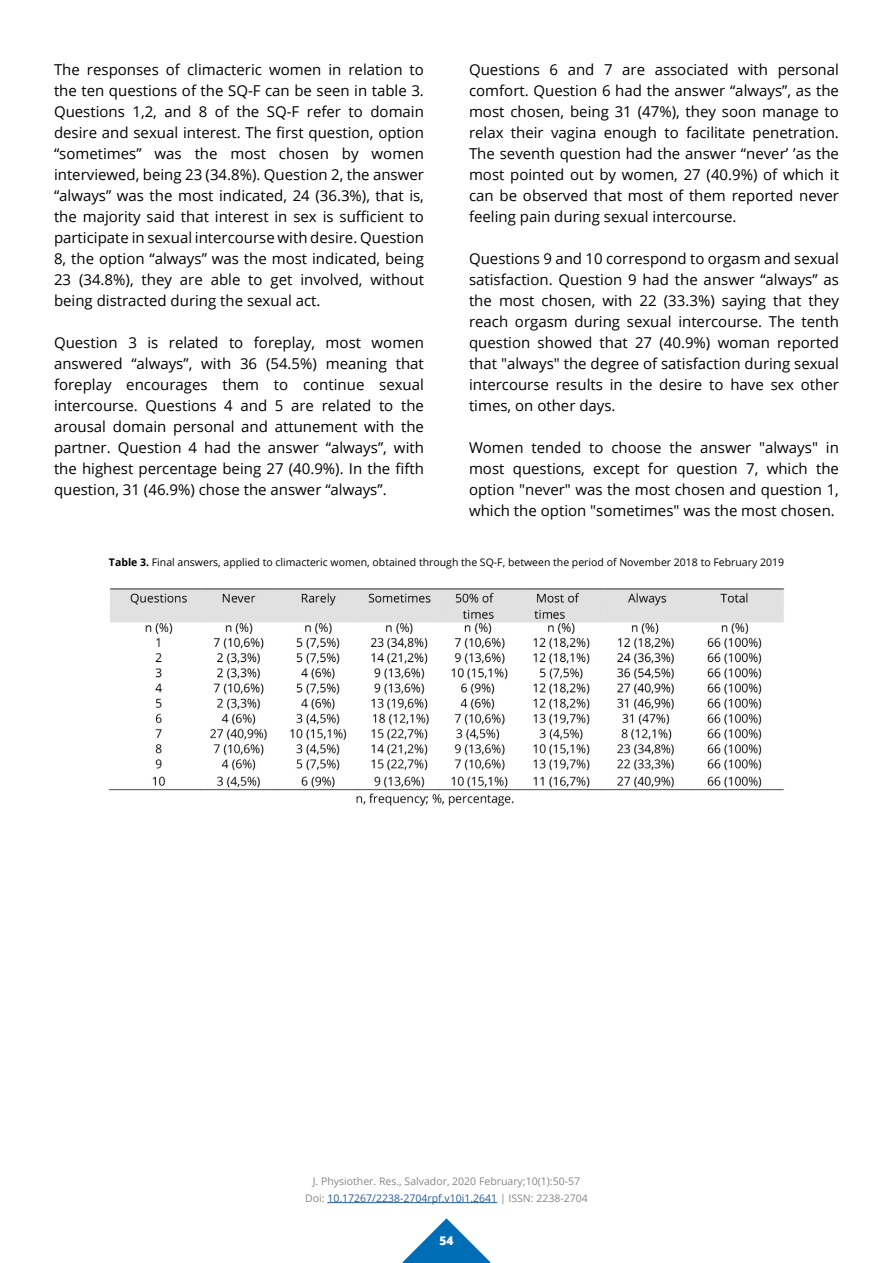
<style>
.page{position:relative;width:893px;height:1263px;background:#fff}
.page>*{position:absolute;margin:0;border:0;box-sizing:border-box;transform-origin:0 0}
.t1{font:15px/21px "Open Sans";color:#000;text-align:justify}
.t2{font:800 12px "Open Sans";color:#fff}
.t3{font:10.5px "Open Sans";color:#000}
.t4{font:10.5px/16.5px "Open Sans";color:#878787;text-align:center}
.s1{font-weight:700}
.s2{color:#275b9b}
</style>
<div class="page">
<svg style="left:402px;top:1218px;width:89px;height:45px"></svg>
<hr style="left:327px;top:1202px;width:170px;height:1px;background:#275b9b">
<img style="left:108px;top:588px;width:676px;height:218px">
<p class="t1" style="left:54px;top:59px;width:371px">The responses of climacteric women in relation to the ten questions of the SQ-F can be seen in table 3.<br>Questions 1,2, and 8 of the SQ-F refer to domain desire and sexual interest. The first question, option “sometimes” was the most chosen by women interviewed, being 23 (34.8%). Question 2, the answer “always” was the most indicated, 24 (36.3%), that is, the majority said that interest in sex is sufficient to participate in sexual intercourse with desire. Question 8, the option “always” was the most indicated, being 23 (34.8%), they are able to get involved, without being distracted during the sexual act.</p>
<p class="t1" style="left:54px;top:332px;width:371px">Question 3 is related to foreplay, most women answered “always”, with 36 (54.5%) meaning that foreplay encourages them to continue sexual intercourse. Questions 4 and 5 are related to the arousal domain personal and attunement with the partner. Question 4 had the answer “always”, with the highest percentage being 27 (40.9%). In the fifth question, 31 (46.9%) chose the answer “always”.</p>
<p class="t1" style="left:469px;top:59px;width:371px">Questions 6 and 7 are associated with personal comfort. Question 6 had the answer “always”, as the most chosen, being 31 (47%), they soon manage to relax their vagina enough to facilitate penetration.<br>The seventh question had the answer “never’ ’as the most pointed out by women, 27 (40.9%) of which it can be observed that most of them reported never feeling pain during sexual intercourse.</p>
<p class="t1" style="left:469px;top:248px;width:371px">Questions 9 and 10 correspond to orgasm and sexual satisfaction. Question 9 had the answer “always” as the most chosen, with 22 (33.3%) saying that they reach orgasm during sexual intercourse. The tenth question showed that 27 (40.9%) woman reported that "always" the degree of satisfaction during sexual intercourse results in the desire to have sex other times, on other days.</p>
<p class="t1" style="left:469px;top:437px;width:371px">Women tended to choose the answer "always" in most questions, except for question 7, which the option "never" was the most chosen and question 1, which the option "sometimes" was the most chosen.</p>
<p class="t3" style="left:109px;top:555px;width:677px"><span class="s1">Table 3.</span> Final answers, applied to climacteric women, obtained through the SQ-F, between the period of November 2018 to February 2019</p>
<p class="t4" style="left:305px;top:1173px;width:284px">J. Physiother. Res., Salvador, 2020 February;10(1):50-57<br>Doi: <span class="s2">10.17267/2238-2704rpf.v10i1.2641</span> | ISSN: 2238-2704</p>
<p class="t2" style="left:439px;top:1232px;width:16px">54</p>
</div>
